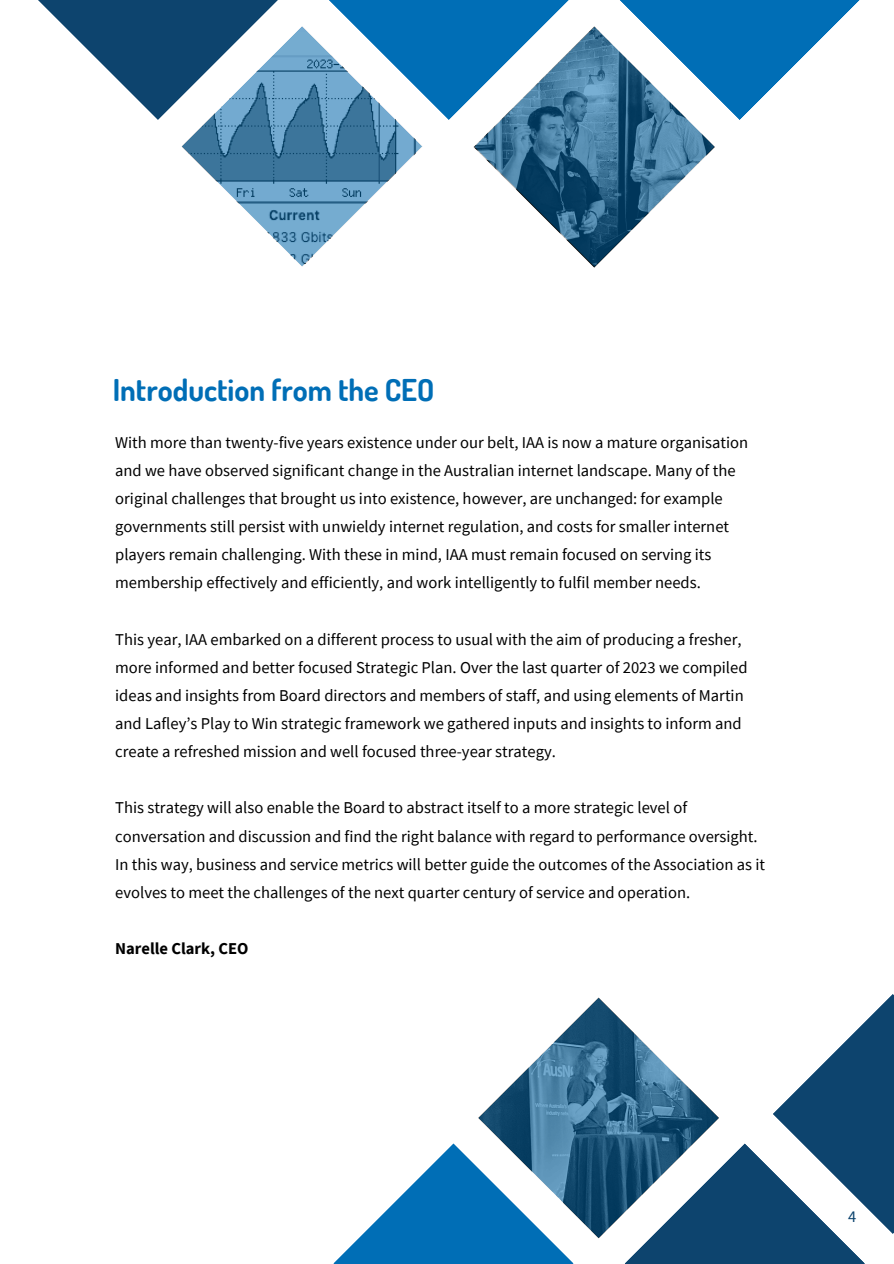
<style>
.page{position:relative;width:894px;height:1264px;background:#fff}
.page>*{position:absolute;margin:0;border:0;box-sizing:border-box;transform-origin:0 0}
.t1{font:700 30px "Dosis";color:#006eb6}
.t2{font:16.5px/28.2px "Source Sans Pro";color:#000}
.t3{font:700 16.5px "Source Sans Pro";color:#000}
.t4{font:16.5px "Source Sans Pro";color:#0d446e}
</style>
<div class="page">
<svg style="left:38px;top:0;width:240px;height:120px"></svg>
<svg style="left:182px;top:26px;width:240px;height:241px"></svg>
<svg style="left:328px;top:0;width:241px;height:120px"></svg>
<svg style="left:620px;top:0;width:239px;height:120px"></svg>
<svg style="left:474px;top:26px;width:240px;height:241px"></svg>
<svg style="left:334px;top:1143px;width:239px;height:120px"></svg>
<svg style="left:625px;top:994px;width:268px;height:269px"></svg>
<svg style="left:478px;top:997px;width:240px;height:241px"></svg>
<p class="t1" style="left:113px;top:370px;width:323px">Introduction from the CEO</p>
<p class="t2" style="left:115px;top:427px;width:634px">With more than twenty-five years existence under our belt, IAA is now a mature organisation and we have observed significant change in the Australian internet landscape. Many of the original challenges that brought us into existence, however, are unchanged: for example governments still persist with unwieldy internet regulation, and costs for smaller internet players remain challenging. With these in mind, IAA must remain focused on serving its membership effectively and efficiently, and work intelligently to fulfil member needs.</p>
<p class="t2" style="left:115px;top:624px;width:633px">This year, IAA embarked on a different process to usual with the aim of producing a fresher, more informed and better focused Strategic Plan. Over the last quarter of 2023 we compiled ideas and insights from Board directors and members of staff, and using elements of Martin and Lafley’s Play to Win strategic framework we gathered inputs and insights to inform and create a refreshed mission and well focused three-year strategy.</p>
<h2 class="t2" style="left:115px;top:793px;width:651px">This strategy will also enable the Board to abstract itself to a more strategic level of conversation and discussion and find the right balance with regard to performance oversight.<br>In this way, business and service metrics will better guide the outcomes of the Association as it evolves to meet the challenges of the next quarter century of service and operation.</h2>
<p class="t3" style="left:115px;top:937px;width:135px">Narelle Clark, CEO</p>
<p class="t4" style="left:848px;top:1205px;width:10px">4</p>
</div>
